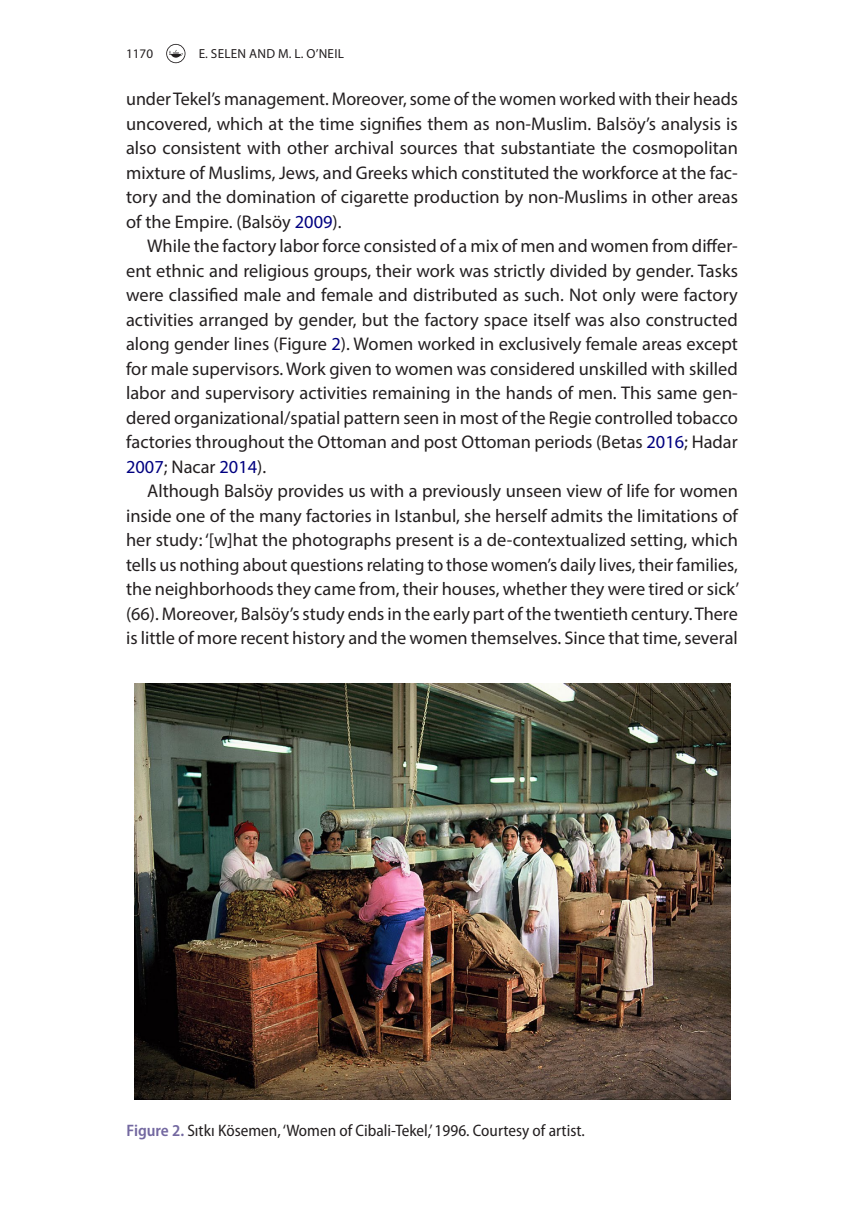
<style>
.page{position:relative;width:864px;height:1231px;background:#fff}
.page>*{position:absolute;margin:0;border:0;box-sizing:border-box;transform-origin:0 0}
.t1{font:18.38px/24.5px "Myriad Pro";color:#231f20;text-align:justify}
.t2{font:semi-condensed 16.62px "Myriad Pro";color:#231f20}
.t3{font:13.12px "Myriad Pro";letter-spacing:.02em;color:#231f20}
.s1{color:#000080}
.s2{font-weight:600;color:#7368a0}
</style>
<div class="page">
<svg style="left:166px;top:44px;width:19px;height:19px"></svg>
<img style="left:134px;top:683px;width:596px;height:416px">
<p class="t3" style="left:126px;top:45px;width:28px">1170</p>
<p class="t3" style="left:199px;top:45px;width:147px">E. SELEN AND M. L. O’NEIL</p>
<p class="t1" style="left:126px;top:86px;width:613px">under Tekel’s management. Moreover, some of the women worked with their heads uncovered, which at the time signifies them as non-Muslim. Balsöy’s analysis is also consistent with other archival sources that substantiate the cosmopolitan mixture of Muslims, Jews, and Greeks which constituted the workforce at the fac&shy;tory and the domination of cigarette production by non-Muslims in other areas of the Empire. (Balsöy <span class="s1">2009</span>).</p>
<p class="t1" style="left:126px;top:233px;width:613px;text-indent:21px">While the factory labor force consisted of a mix of men and women from differ&shy;ent ethnic and religious groups, their work was strictly divided by gender. Tasks were classified male and female and distributed as such. Not only were factory activities arranged by gender, but the factory space itself was also constructed along gender lines (Figure <span class="s1">2</span>). Women worked in exclusively female areas except for male supervisors. Work given to women was considered unskilled with skilled labor and supervisory activities remaining in the hands of men. This same gen&shy;dered organizational/spatial pattern seen in most of the Regie controlled tobacco factories throughout the Ottoman and post Ottoman periods (Betas <span class="s1">2016</span>; Hadar <span class="s1">2007</span>; Nacar <span class="s1">2014</span>).</p>
<p class="t1" style="left:126px;top:478px;width:614px;text-indent:21px">Although Balsöy provides us with a previously unseen view of life for women inside one of the many factories in Istanbul, she herself admits the limitations of her study: ‘[w]hat the photographs present is a de-contextualized setting, which tells us nothing about questions relating to those women’s daily lives, their families, the neighborhoods they came from, their houses, whether they were tired or sick’ (66). Moreover, Balsöy’s study ends in the early part of the twentieth century. There is little of more recent history and the women themselves. Since that time, several</p>
<p class="t2" style="left:126px;top:1120px;width:459px"><span class="s2">Figure 2.</span> Sıtkı Kösemen, ‘Women of Cibali-Tekel,’ 1996. Courtesy of artist.</p>
</div>
